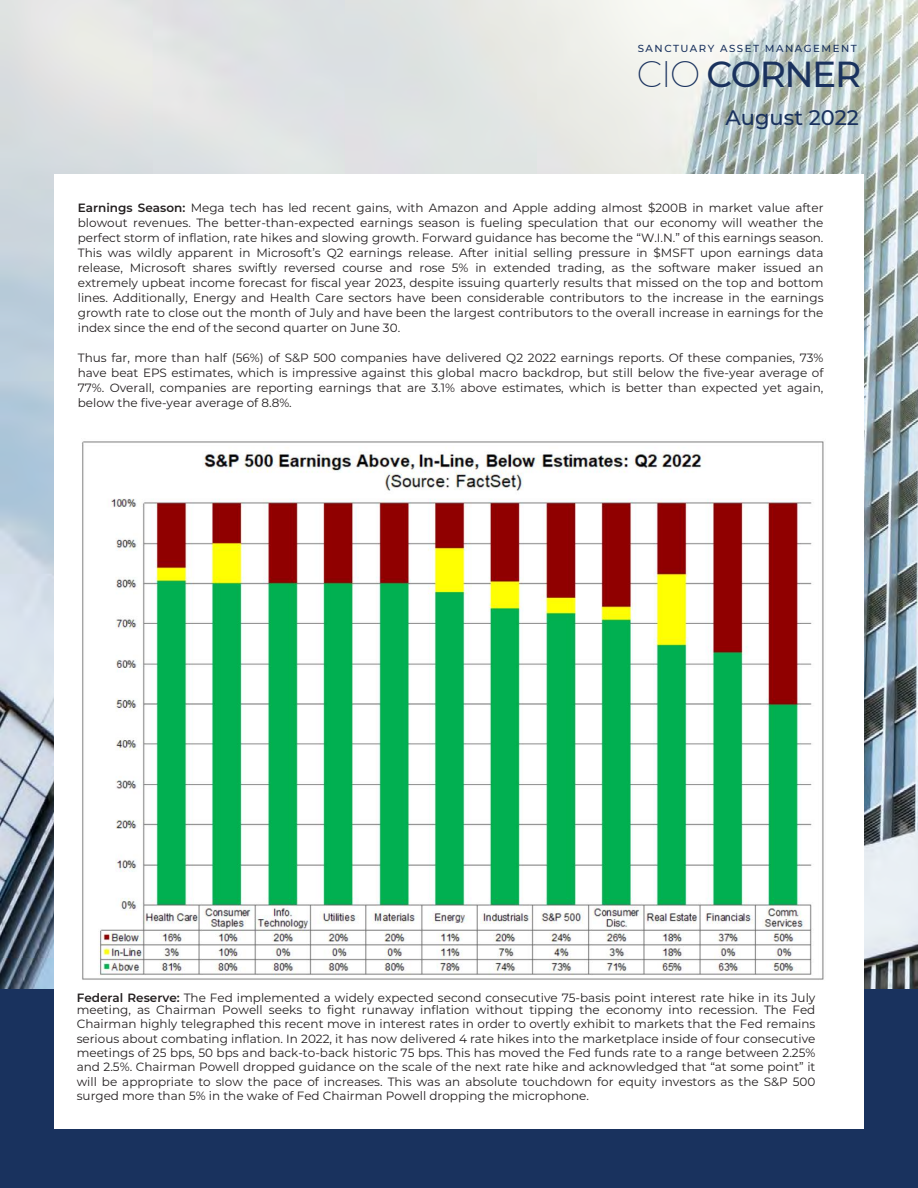
<style>
.page{position:relative;width:918px;height:1188px;background:#fff}
.page>*{position:absolute;margin:0;border:0;box-sizing:border-box;transform-origin:0 0}
.t1{font:500 36px "Montserrat";letter-spacing:-.04em;color:#1a325e}
.t2{font:500 21px "Montserrat";color:#1a325e}
.t3{font:12px/15px "Montserrat";color:#231f20;text-align:justify}
.t4{font:500 10.2px "Montserrat";letter-spacing:.15em;color:#1a325e}
.s1{font-weight:200}
.s2{font-weight:600}
</style>
<div class="page">
<img style="left:1px;top:0;width:917px;height:990px">
<div style="left:0;top:990px;width:918px;height:198px;background:#19325e"></div>
<div style="left:54px;top:174px;width:810px;height:955px;background:#fff"></div>
<img style="left:82px;top:441px;width:742px;height:539px">
<p class="t4" style="left:638px;top:41px;width:221px">SANCTUARY ASSET MANAGEMENT</p>
<h1 class="t1" style="left:637px;top:49px;width:226px"><span class="s1">CIO</span> CORNER</h1>
<h2 class="t2" style="left:726px;top:103px;width:135px">August 2022</h2>
<p class="t3" style="left:78px;top:200px;width:747px"><span class="s2">Earnings Season:</span> Mega tech has led recent gains, with Amazon and Apple adding almost $200B in market value after blowout revenues. The better-than-expected earnings season is fueling speculation that our economy will weather the perfect storm of inflation, rate hikes and slowing growth. Forward guidance has become the “W.I.N.” of this earnings season.<br>This was wildly apparent in Microsoft’s Q2 earnings release. After initial selling pressure in $MSFT upon earnings data release, Microsoft shares swiftly reversed course and rose 5% in extended trading, as the software maker issued an extremely upbeat income forecast for fiscal year 2023, despite issuing quarterly results that missed on the top and bottom lines. Additionally, Energy and Health Care sectors have been considerable contributors to the increase in the earnings growth rate to close out the month of July and have been the largest contributors to the overall increase in earnings for the index since the end of the second quarter on June 30.</p>
<p class="t3" style="left:78px;top:350px;width:747px">Thus far, more than half (56%) of S&amp;P 500 companies have delivered Q2 2022 earnings reports. Of these companies, 73% have beat EPS estimates, which is impressive against this global macro backdrop, but still below the five-year average of 77%. Overall, companies are reporting earnings that are 3.1% above estimates, which is better than expected yet again, below the five-year average of 8.8%.</p>
<p class="t3" style="left:77px;top:991px;width:740px;line-height:12.3px"><span class="s2">Federal Reserve:</span> The Fed implemented a widely expected second consecutive 75-basis point interest rate hike in its July meeting, as Chairman Powell seeks to fight runaway inflation without tipping the economy into recession. The Fed</p>
<p class="t3" style="left:77px;top:1017px;width:740px;line-height:14.2px">Chairman highly telegraphed this recent move in interest rates in order to overtly exhibit to markets that the Fed remains serious about combating inflation. In 2022, it has now delivered 4 rate hikes into the marketplace inside of four consecutive meetings of 25 bps, 50 bps and back-to-back historic 75 bps. This has moved the Fed funds rate to a range between 2.25% and 2.5%. Chairman Powell dropped guidance on the scale of the next rate hike and acknowledged that “at some point” it will be appropriate to slow the pace of increases. This was an absolute touchdown for equity investors as the S&amp;P 500 surged more than 5% in the wake of Fed Chairman Powell dropping the microphone.</p>
</div>
